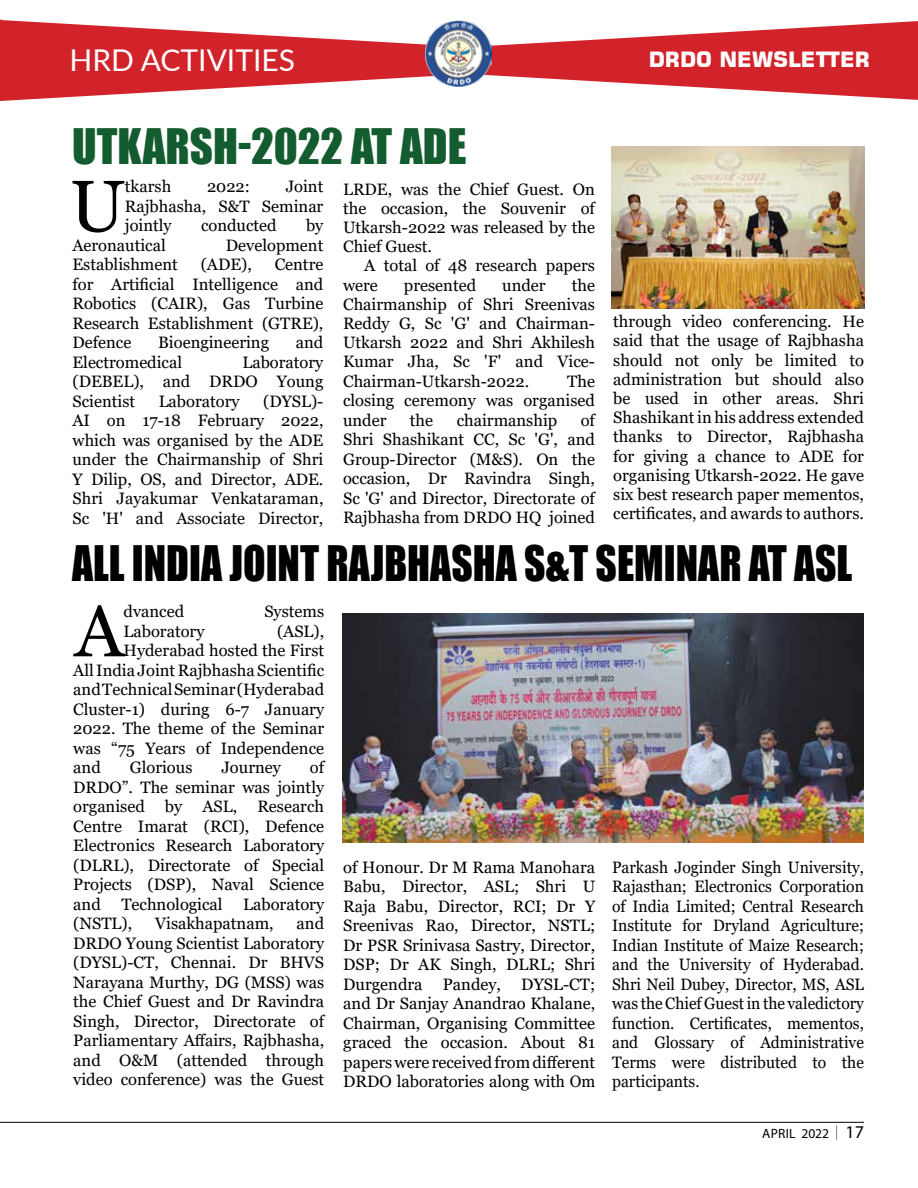
<style>
.page{position:relative;width:918px;height:1188px;background:#fff}
.page>*{position:absolute;margin:0;border:0;box-sizing:border-box;transform-origin:0 0}
.t1{font:72.75px "Georgia";color:#000}
.t2{font:45px "Impact";color:#000;scale:.92 1}
.t3{font:45px "Impact";color:#135c2f}
.t4{font:30px "Lato";color:#fff}
.t5{font:700 21px "Square 721 BT";color:#fff}
.t6{font:16.5px/19.5px "Georgia";color:#000;text-align:justify}
.t7{font:16.5px/19.5px "Georgia";color:#000;text-align:justify;scale:.95 1}
.t8{font:13.5px "Myriad Pro";letter-spacing:.02em;color:#000}
.s1{font-size:18px}
</style>
<div class="page">
<hr style="left:0;top:1122px;width:864px;height:1px;background:#000">
<svg style="left:836px;top:1125px;width:1px;height:15px"></svg>
<svg style="left:2px;top:20px;width:232px;height:81px;fill:#d2232a"></svg>
<svg style="left:234px;top:21px;width:684px;height:79px;fill:#d2232a"></svg>
<img style="left:426px;top:20px;width:66px;height:66px">
<svg style="left:0;top:20px;width:2px;height:81px"></svg>
<img style="left:611px;top:146px;width:253px;height:162px">
<img style="left:343px;top:614px;width:521px;height:229px">
<h3 class="t4" style="left:70px;top:38px;width:227px">HRD ACTIVITIES</h3>
<p class="t5" style="left:649px;top:47px;width:223px">DRDO NEWSLETTER</p>
<h2 class="t3" style="left:72px;top:111px;width:396px">UTKARSH-2022 AT ADE</h2>
<h1 class="t1" style="left:70px;top:162px;width:57px">U</h1>
<p class="t6" style="left:125px;top:177px;width:48px">tkarsh</p>
<p class="t6" style="left:207px;top:177px;width:44px">2022:</p>
<p class="t6" style="left:125px;top:177px;width:200px;text-indent:161px">Joint Rajbhasha, S&amp;T Seminar jointly</p>
<p class="t6" style="left:343px;top:180px;width:253px">LRDE, was the Chief Guest. On the occasion, the Souvenir of Utkarsh-2022 was released by the Chief Guest.</p>
<p class="t6" style="left:343px;top:256px;width:253px;text-indent:21px">A total of 48 research papers were</p>
<p class="t6" style="left:201px;top:216px;width:77px">conducted</p>
<p class="t6" style="left:306px;top:216px;width:19px">by</p>
<p class="t6" style="left:73px;top:236px;width:95px">Aeronautical</p>
<p class="t6" style="left:226px;top:236px;width:99px">Development</p>
<p class="t6" style="left:73px;top:255px;width:107px">Establishment</p>
<p class="t6" style="left:201px;top:255px;width:53px">(ADE),</p>
<p class="t6" style="left:73px;top:255px;width:252px;text-indent:202px">Centre for Artificial Intelligence and Robotics (CAIR), Gas Turbine Research Establishment (GTRE), Defence</p>
<p class="t6" style="left:343px;top:276px;width:253px;text-indent:229px">the Chairmanship of Shri Sreenivas Reddy G, Sc 'G' and Chairman-Utkarsh 2022 and Shri Akhilesh Kumar Jha, Sc 'F' and Vice-Chairman-Utkarsh-2022.</p>
<p class="t6" style="left:404px;top:275px;width:74px">presented</p>
<p class="t6" style="left:502px;top:275px;width:45px">under</p>
<p class="t6" style="left:613px;top:312px;width:252px">through video conferencing. He said that the usage of Rajbhasha should not only be limited to administration but should also be used in other areas. Shri Shashikant in his address extended thanks to Director, Rajbhasha for giving a chance to ADE for organising Utkarsh-2022. He gave six best research paper mementos, certificates, and awards to authors.</p>
<h2 class="t2" style="left:72px;top:528px;width:849px">ALL INDIA JOINT RAJBHASHA S&amp;T SEMINAR AT ASL</h2>
<h1 class="t1" style="left:75px;top:587px;width:50px">A</h1>
<p class="t6" style="left:124px;top:602px;width:62px">dvanced</p>
<p class="t6" style="left:264px;top:602px;width:61px">Systems</p>
<p class="t6" style="left:158px;top:333px;width:112px">Bioengineering</p>
<p class="t6" style="left:296px;top:333px;width:29px">and</p>
<p class="t6" style="left:73px;top:353px;width:111px">Electromedical</p>
<p class="t6" style="left:73px;top:353px;width:252px;text-indent:170px">Laboratory (DEBEL), and DRDO Young Scientist</p>
<p class="t6" style="left:343px;top:372px;width:253px;text-indent:224px">The closing ceremony was organised under</p>
<p class="t6" style="left:159px;top:392px;width:82px">Laboratory</p>
<p class="t6" style="left:73px;top:392px;width:252px;text-indent:191px">(DYSL)- AI on 17-18 February 2022, which was organised by the ADE under the Chairmanship of Shri Y Dilip, OS, and Director, ADE.<br>Shri Jayakumar Venkataraman, Sc 'H' and Associate Director,</p>
<p class="t6" style="left:343px;top:411px;width:253px;text-indent:238px">of Shri Shashikant CC, Sc 'G', and Group-Director (M&amp;S). On the occasion, Dr Ravindra Singh, Sc 'G' and Director, Directorate of Rajbhasha from DRDO HQ joined</p>
<p class="t6" style="left:410px;top:411px;width:25px">the</p>
<p class="t6" style="left:457px;top:411px;width:102px">chairmanship</p>
<p class="t6" style="left:124px;top:622px;width:82px">Laboratory</p>
<p class="t6" style="left:277px;top:622px;width:49px">(ASL),</p>
<p class="t6" style="left:124px;top:641px;width:202px">Hyderabad hosted the First</p>
<p class="t6" style="left:73px;top:661px;width:252px">AllIndia Joint Rajbhasha Scientific</p>
<p class="t6" style="left:73px;top:680px;width:252px">and Technical Seminar (Hyderabad</p>
<p class="t6" style="left:73px;top:700px;width:252px">Cluster-1) during 6-7 January</p>
<p class="t6" style="left:73px;top:719px;width:252px">2022. The theme of the Seminar</p>
<p class="t6" style="left:73px;top:739px;width:252px">was “75 Years of Independence</p>
<p class="t6" style="left:73px;top:758px;width:29px">and</p>
<p class="t6" style="left:130px;top:758px;width:64px">Glorious</p>
<p class="t6" style="left:221px;top:758px;width:61px">Journey</p>
<p class="t6" style="left:73px;top:758px;width:252px;text-indent:237px">of DRDO”. The seminar was jointly organised by ASL, Research Centre Imarat (RCI), Defence Electronics Research Laboratory (DLRL), Directorate of Special Projects (DSP), Naval Science and Technological Laboratory (NSTL),</p>
<p class="t6" style="left:343px;top:858px;width:253px">of Honour. Dr M Rama Manohara Babu, Director, ASL; Shri U Raja Babu, Director, RCI; Dr Y Sreenivas Rao, Director, NSTL; Dr PSR Srinivasa Sastry, Director, DSP; Dr AK Singh, DLRL; Shri Durgendra Pandey, DYSL-CT; and Dr Sanjay Anandrao Khalane, Chairman, Organising Committee graced the occasion. About 81 paperswere receivedfromdifferent DRDO laboratories along with Om</p>
<p class="t7" style="left:612px;top:858px;width:267px">Parkash Joginder Singh University, Rajasthan; Electronics Corporation of India Limited; Central Research Institute for Dryland Agriculture; Indian Institute of Maize Research; and the University of Hyderabad.<br>Shri Neil Dubey, Director, MS, ASL was the Chief Guest in the valedictory function. Certificates, mementos, and Glossary of Administrative Terms were distributed to the participants.</p>
<p class="t6" style="left:73px;top:914px;width:252px;text-indent:223px">and DRDO Young Scientist Laboratory (DYSL)-CT, Chennai. Dr BHVS Narayana Murthy, DG (MSS) was the Chief Guest and Dr Ravindra Singh, Director, Directorate of Parliamentary Affairs, Rajbhasha, and O&amp;M (attended through video conference) was the Guest</p>
<p class="t6" style="left:155px;top:914px;width:120px">Visakhapatnam,</p>
<p class="t8" style="left:762px;top:1125px;width:103px">APRIL 2022 <span class="s1">17</span></p>
</div>
